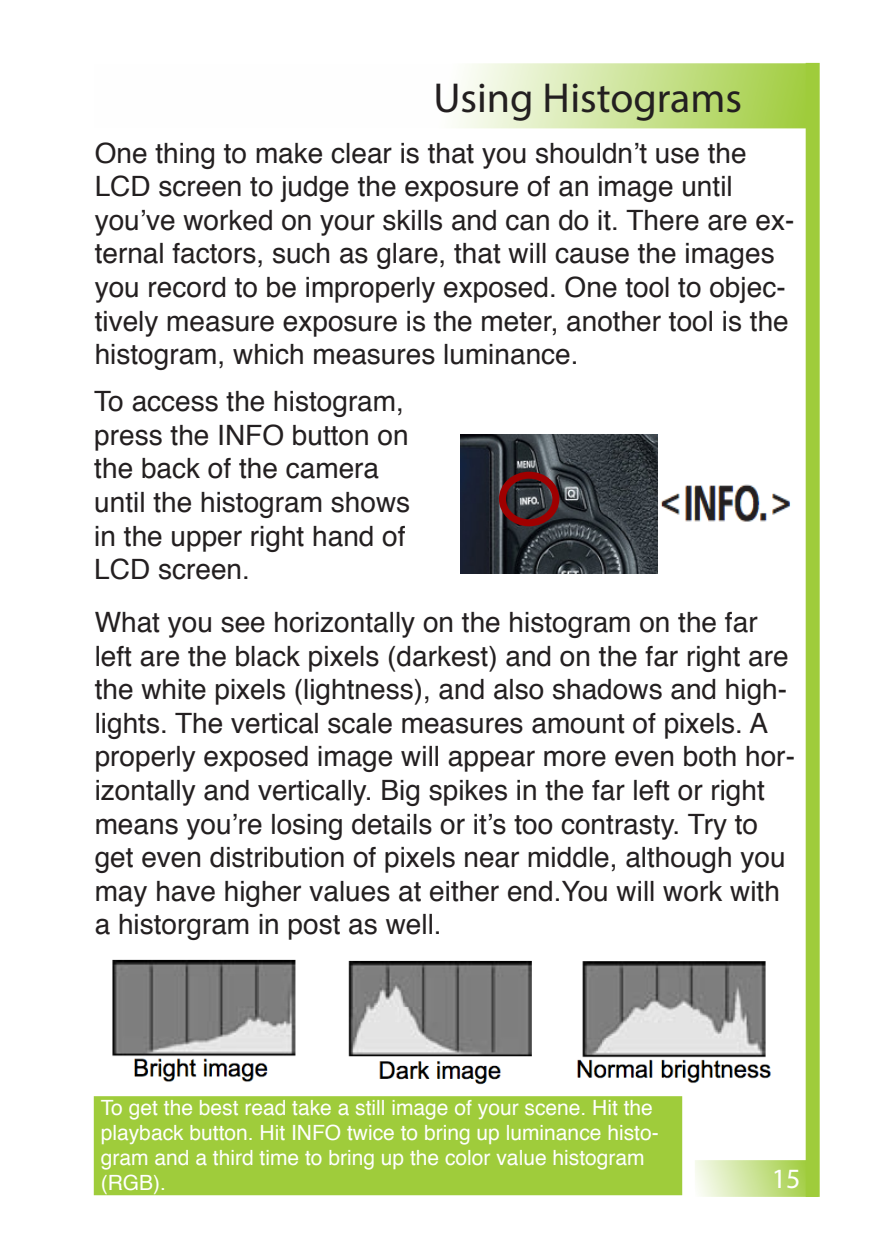
<style>
.page{position:relative;width:882px;height:1260px;background:#fff}
.page>*{position:absolute;margin:0;border:0;box-sizing:border-box;transform-origin:0 0}
.t1{font:42px "Myriad Pro";color:#231f20}
.t2{font:28px/33.6px "Helvetica";color:#231f20}
.t3{font:28px "Myriad Pro";color:#fff}
.t4{font:21px/25.2px "Helvetica";color:#fff}
</style>
<div class="page">
<svg style="left:695px;top:1160px;width:111px;height:37px;background:#cee59d"></svg>
<div style="left:806px;top:63px;width:14px;height:1134px;background:#9fcc3b"></div>
<svg style="left:455px;top:63px;width:351px;height:65px;background:#cee49b"></svg>
<img style="left:657px;top:473px;width:134px;height:54px">
<img style="left:460px;top:435px;width:197px;height:138px">
<img style="left:348px;top:960px;width:184px;height:125px">
<img style="left:577px;top:961px;width:194px;height:123px">
<img style="left:112px;top:959px;width:184px;height:123px">
<div style="left:94px;top:1096px;width:588px;height:99px;background:#9fcc3b"></div>
<div style="left:499px;top:472px;width:60px;height:54px;border:7px solid #9f0000;border-radius:50%"></div>
<p class="t1" style="left:433px;top:72px;width:310px">Using Histograms</p>
<p class="t2" style="left:95px;top:137px;width:701px">One thing to make clear is that you shouldn’t use the LCD screen to judge the exposure of an image until you’ve worked on your skills and can do it. There are ex&shy;ternal factors, such as glare, that will cause the images you record to be improperly exposed. One tool to objec&shy;tively measure exposure is the meter, another tool is the histogram, which measures luminance.</p>
<p class="t2" style="left:94px;top:385px;width:317px">To access the histogram, press the INFO button on the back of the camera until the histogram shows in the upper right hand of<br>LCD screen.</p>
<p class="t2" style="left:95px;top:606px;width:702px">What you see horizontally on the histogram on the far left are the black pixels (darkest) and on the far right are the white pixels (lightness), and also shadows and high&shy;lights. The vertical scale measures amount of pixels. A properly exposed image will appear more even both hor&shy;izontally and vertically. Big spikes in the far left or right means you’re losing details or it’s too contrasty. Try to get even distribution of pixels near middle, although you may have higher values at either end.You will work with a historgram in post as well.</p>
<p class="t4" style="left:101px;top:1095px;width:559px">To get the best read take a still image of your scene. Hit the playback button. Hit INFO twice to bring up luminance histo&shy;gram and a third time to bring up the color value histogram (RGB).</p>
<p class="t3" style="left:772px;top:1162px;width:30px">15</p>
</div>
